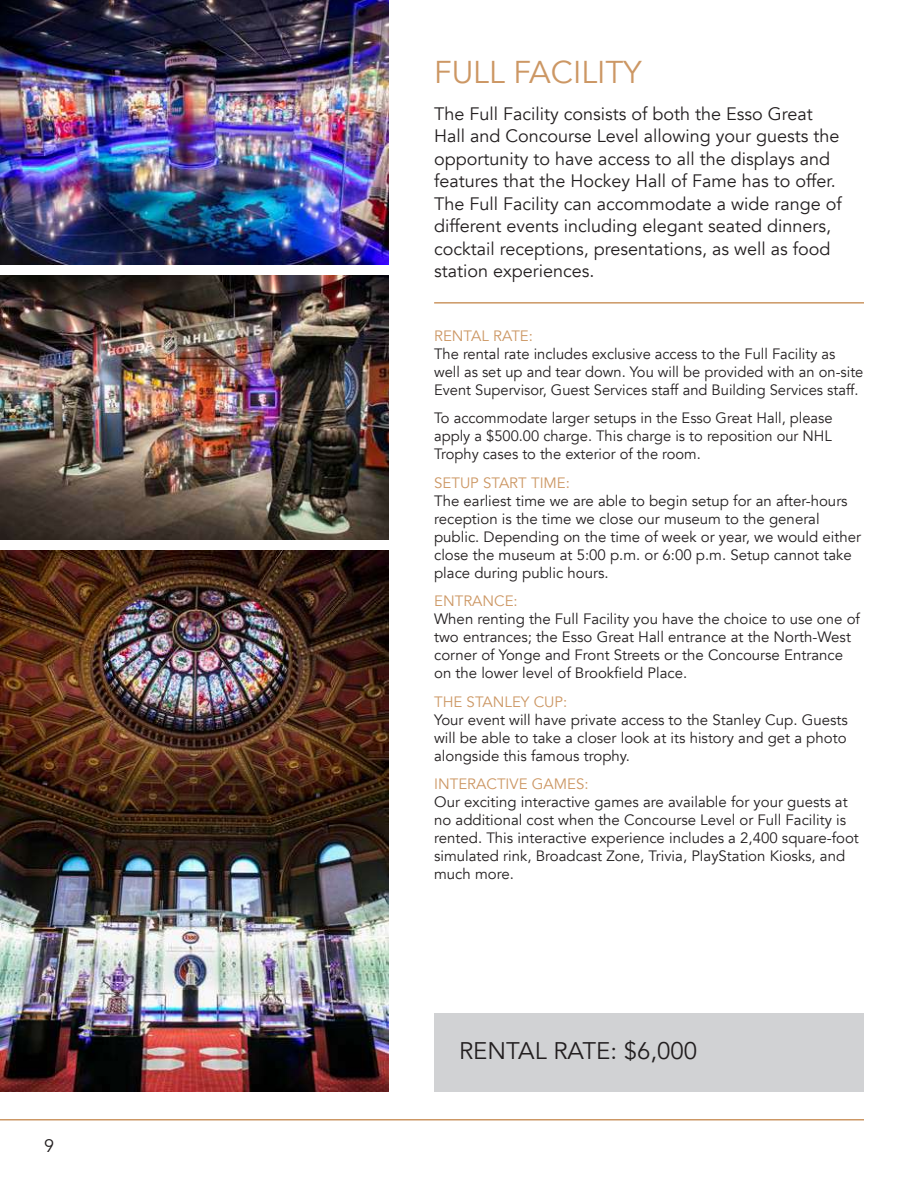
<style>
.page{position:relative;width:918px;height:1188px;background:#fff}
.page>*{position:absolute;margin:0;border:0;box-sizing:border-box;transform-origin:0 0}
.t1{font:31.5px "Avenir";color:#cc9764}
.t2{font:24px "Avenir";color:#231f20}
.t3{font:18px/22.5px "Avenir";color:#231f20}
.t4{font:15px/18px "Avenir";color:#231f20}
.t5{font:15px "Avenir";color:#cc9764}
</style>
<div class="page">
<hr style="left:434px;top:302px;width:430px;height:2px;background:#cc9764">
<img style="left:0;top:551px;width:389px;height:541px">
<img style="left:0;top:0;width:389px;height:265px">
<img style="left:0;top:275px;width:389px;height:265px">
<div style="left:434px;top:1013px;width:430px;height:79px;background:#d1d2d4"></div>
<hr style="left:0;top:1119px;width:864px;height:1px;background:#cc9764">
<p class="t3" style="left:44px;top:1135px;width:12px">9</p>
<h1 class="t1" style="left:434px;top:53px;width:209px">FULL FACILITY</h1>
<p class="t3" style="left:434px;top:102px;width:409px">The Full Facility consists of both the Esso Great Hall and Concourse Level allowing your guests the opportunity to have access to all the displays and features that the Hockey Hall of Fame has to offer.<br>The Full Facility can accommodate a wide range of different events including elegant seated dinners, cocktail receptions, presentations, as well as food station experiences.</p>
<p class="t5" style="left:434px;top:326px;width:100px">RENTAL RATE:</p>
<p class="t4" style="left:434px;top:345px;width:431px">The rental rate includes exclusive access to the Full Facility as well as set up and tear down. You will be provided with an on-site<br>Event Supervisor, Guest Services staff and Building Services staff.</p>
<p class="t4" style="left:434px;top:409px;width:400px;text-align:justify">To accommodate larger setups in the Esso Great Hall, please apply a $500.00 charge. This charge is to reposition our NHL Trophy cases to the exterior of the room.</p>
<p class="t5" style="left:434px;top:473px;width:137px">SETUP START TIME:</p>
<p class="t4" style="left:434px;top:492px;width:428px">The earliest time we are able to begin setup for an after-hours reception is the time we close our museum to the general public. Depending on the time of week or year, we would either close the museum at 5:00 p.m. or 6:00 p.m. Setup cannot take place during public hours.</p>
<p class="t5" style="left:434px;top:592px;width:85px">ENTRANCE:</p>
<p class="t4" style="left:434px;top:610px;width:427px">When renting the Full Facility you have the choice to use one of two entrances; the Esso Great Hall entrance at the North-West corner of Yonge and Front Streets or the Concourse Entrance on the lower level of Brookfield Place.</p>
<p class="t5" style="left:434px;top:692px;width:135px">THE STANLEY CUP:</p>
<p class="t4" style="left:434px;top:711px;width:415px;text-align:justify">Your event will have private access to the Stanley Cup. Guests will be able to take a closer look at its history and get a photo alongside this famous trophy.</p>
<p class="t5" style="left:434px;top:775px;width:156px">INTERACTIVE GAMES:</p>
<p class="t4" style="left:434px;top:793px;width:426px">Our exciting interactive games are available for your guests at no additional cost when the Concourse Level or Full Facility is rented. This interactive experience includes a 2,400 square-foot simulated rink, Broadcast Zone, Trivia, PlayStation Kiosks, and much more.</p>
<h2 class="t2" style="left:459px;top:1036px;width:240px">RENTAL RATE: $6,000</h2>
</div>
